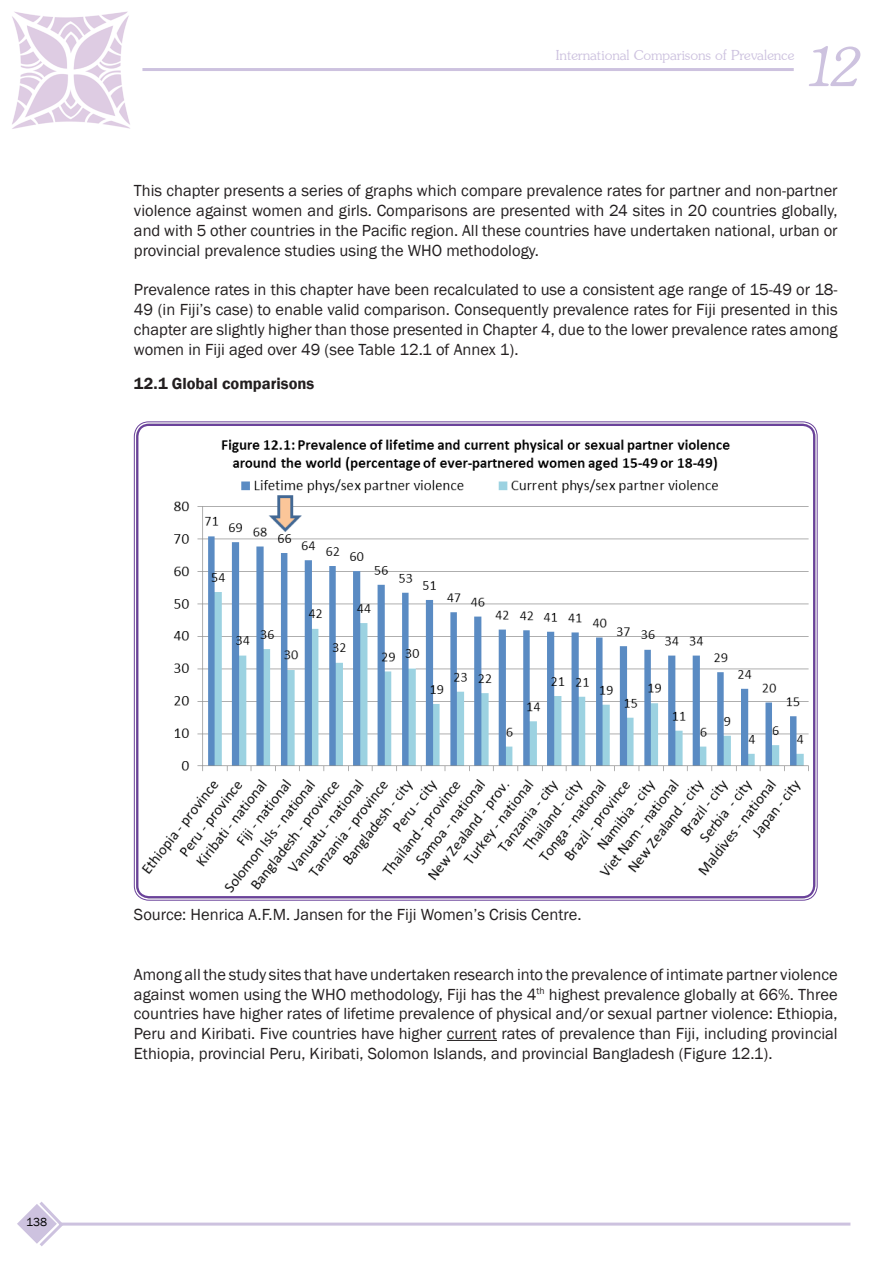
<style>
.page{position:relative;width:893px;height:1263px;background:#fff}
.page>*{position:absolute;margin:0;border:0;box-sizing:border-box;transform-origin:0 0}
.t1{font:52.5px "Souvenir Light SSK Italic";color:#cdc2df}
.t2{font:16.5px/19.8px "Franklin Gothic";color:#231f20;text-align:justify}
.Heading_2{font:600 16.5px "Franklin Gothic";color:#231f20}
.Heading_1{font:15px "Souvenir";color:#cdc2df}
.t3{font:12px "Franklin Gothic";color:#000}
</style>
<div class="page">
<img style="left:12px;top:11px;width:118px;height:118px">
<hr style="left:59px;top:1222px;width:791px;height:3px;background:#cdc2df">
<hr style="left:142px;top:68px;width:652px;height:3px;background:#cdc2df">
<svg style="left:17px;top:1202px;width:49px;height:44px"></svg>
<hr style="left:447px;top:1040px;width:50px;height:1px;background:#231f20">
<img style="left:136px;top:424px;width:679px;height:474px">
<div style="left:136px;top:424px;width:679px;height:474px;border:2px solid #6a429a;border-radius:12px"></div>
<p class="Heading_1" style="left:556px;top:47px;width:240px">International Comparisons of Prevalence</p>
<p class="t1" style="left:805px;top:35px;width:55px">12</p>
<p class="t2" style="left:134px;top:181px;width:705px">This chapter presents a series of graphs which compare prevalence rates for partner and non-partner violence against women and girls. Comparisons are presented with 24 sites in 20 countries globally, and with 5 other countries in the Pacific region. All these countries have undertaken national, urban or provincial prevalence studies using the WHO methodology.</p>
<p class="t2" style="left:134px;top:280px;width:705px">Prevalence rates in this chapter have been recalculated to use a consistent age range of 15-49 or 18- 49 (in Fiji’s case) to enable valid comparison. Consequently prevalence rates for Fiji presented in this chapter are slightly higher than those presented in Chapter 4, due to the lower prevalence rates among women in Fiji aged over 49 (see Table 12.1 of Annex 1).</p>
<p class="Heading_2" style="left:134px;top:374px;width:182px">12.1 Global comparisons</p>
<p class="t3" style="left:26px;top:1215px;width:23px">138</p>
<p class="t2" style="left:134px;top:905px;width:449px">Source: Henrica A.F.M. Jansen for the Fiji Women’s Crisis Centre.</p>
<p class="t2" style="left:134px;top:965px;width:705px">Among all the study sites that have undertaken research into the prevalence of intimate partner violence against women using the WHO methodology, Fiji has the 4<sup>th</sup> highest prevalence globally at 66%. Three countries have higher rates of lifetime prevalence of physical and/or sexual partner violence: Ethiopia, Peru and Kiribati. Five countries have higher current rates of prevalence than Fiji, including provincial Ethiopia, provincial Peru, Kiribati, Solomon Islands, and provincial Bangladesh (Figure 12.1).</p>
</div>
